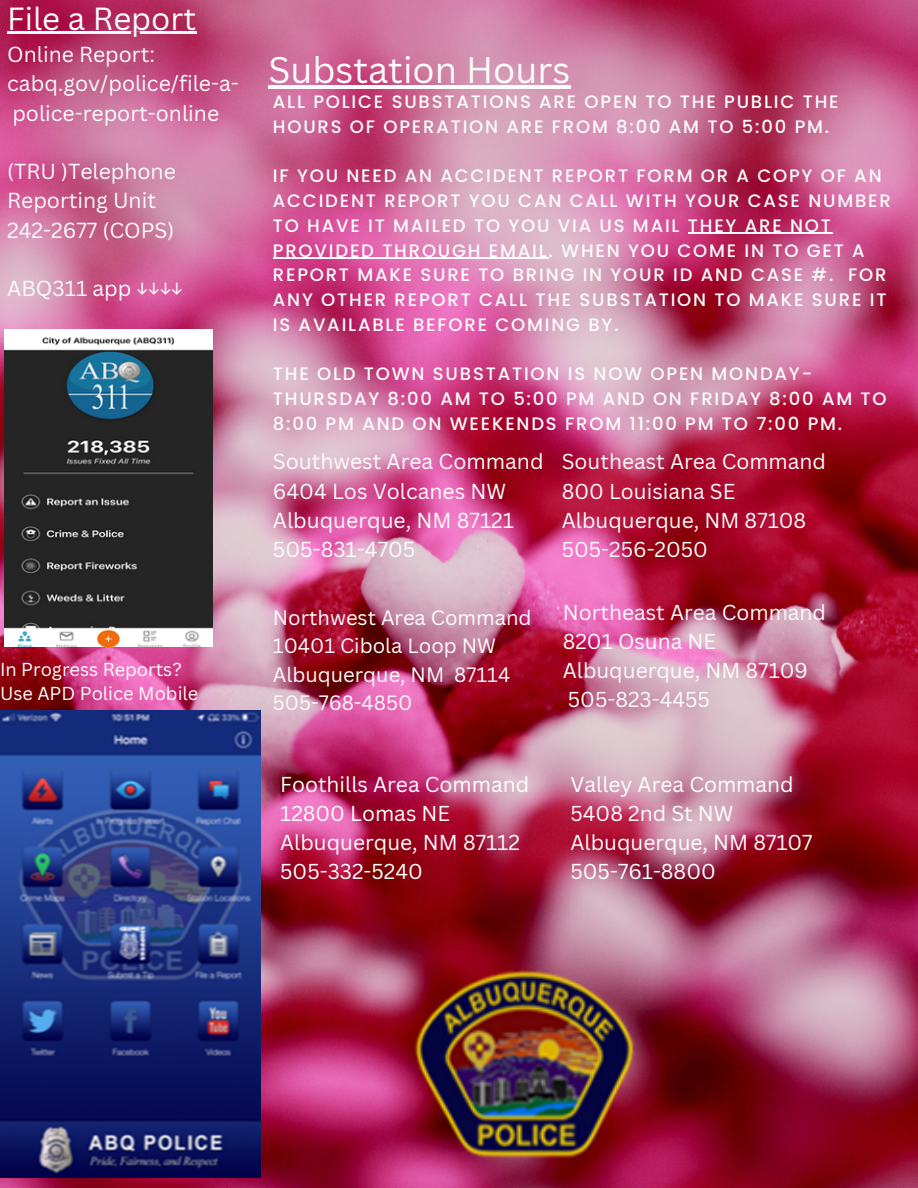
<style>
.page{position:relative;width:918px;height:1188px;background:#fff}
.page>*{position:absolute;margin:0;border:0;box-sizing:border-box;transform-origin:0 0}
.t1{font:36px "Canva Sans";color:#fcfcfc}
.t2{font:31.2px "Canva Sans";color:#fcfcfc}
.t3{font:21.15px/29.2px "Canva Sans";color:#fcfcfc}
.t4{font:21px/29.2px "Canva Sans";color:#fcfcfc}
.t5{font:21px/29.2px "Canva Sans";color:#fff}
.t6{font:20.25px/28.2px "Canva Sans";color:#fcfcfc}
.t7{font:18.3px/24.8px "Canva Sans";color:#fff}
.t8{font:500 18px/24.8px "Poppins";letter-spacing:.1em;color:#fcfcfc}
</style>
<div class="page">
<img style="left:0;top:0;width:918px;height:1188px">
<img style="left:4px;top:330px;width:209px;height:316px">
<img style="left:0;top:711px;width:261px;height:467px">
<img style="left:401px;top:944px;width:252px;height:232px">
<hr style="left:7px;top:32px;width:189px;height:2px;background:#fcfcfc">
<hr style="left:268px;top:85px;width:303px;height:4px;background:#fcfcfc">
<hr style="left:688px;top:233px;width:145px;height:1px;background:#fcfcfc">
<hr style="left:273px;top:258px;width:276px;height:1px;background:#fcfcfc">
<h2 class="t2" style="left:7px;top:-4px;width:191px">File a Report</h2>
<p class="t3" style="left:7px;top:39px;width:233px">Online Report: cabq.gov/police/file-a&shy;police-report-online</p>
<p class="t3" style="left:7px;top:156px;width:170px">(TRU )Telephone<br>Reporting Unit<br>242-2677 (COPS)</p>
<p class="t3" style="left:7px;top:273px;width:177px">ABQ311 app ↓↓↓↓</p>
<p class="t7" style="left:0;top:656px;width:200px">In Progress Reports?<br>Use APD Police Mobile</p>
<h1 class="t1" style="left:268px;top:45px;width:303px">Substation Hours</h1>
<p class="t8" style="left:273px;top:89px;width:567px">ALL POLICE SUBSTATIONS ARE OPEN TO THE PUBLIC THE<br>HOURS OF OPERATION ARE FROM 8:00 AM TO 5:00 PM.</p>
<p class="t8" style="left:273px;top:164px;width:619px">IF YOU NEED AN ACCIDENT REPORT FORM OR A COPY OF AN ACCIDENT REPORT YOU CAN CALL WITH YOUR CASE NUMBER TO HAVE IT MAILED TO YOU VIA US MAIL THEY ARE NOT PROVIDED THROUGH EMAIL. WHEN YOU COME IN TO GET A REPORT MAKE SURE TO BRING IN YOUR ID AND CASE #. FOR ANY OTHER REPORT CALL THE SUBSTATION TO MAKE SURE IT IS AVAILABLE BEFORE COMING BY.</p>
<p class="t8" style="left:273px;top:362px;width:615px">THE OLD TOWN SUBSTATION IS NOW OPEN MONDAY-<br>THURSDAY 8:00 AM TO 5:00 PM AND ON FRIDAY 8:00 AM TO<br>8:00 PM AND ON WEEKENDS FROM 11:00 PM TO 7:00 PM.</p>
<p class="t3" style="left:273px;top:446px;width:272px">Southwest Area Command<br>6404 Los Volcanes NW<br>Albuquerque, NM 87121<br>505-831-4705</p>
<p class="t4" style="left:562px;top:446px;width:266px">Southeast Area Command<br>800 Louisiana SE<br>Albuquerque, NM 87108<br>505-256-2050</p>
<p class="t6" style="left:273px;top:603px;width:260px">Northwest Area Command<br>10401 Cibola Loop NW<br>Albuquerque, NM 87114<br>505-768-4850</p>
<p class="t5" style="left:280px;top:769px;width:251px">Foothills Area Command<br>12800 Lomas NE<br>Albuquerque, NM 87112<br>505-332-5240</p>
<p class="t4" style="left:563px;top:597px;width:265px">Northeast Area Command<br>8201 Osuna NE<br>Albuquerque, NM 87109<br>505-823-4455</p>
<p class="t5" style="left:571px;top:769px;width:244px">Valley Area Command<br>5408 2nd St NW<br>Albuquerque, NM 87107<br>505-761-8800</p>
</div>
